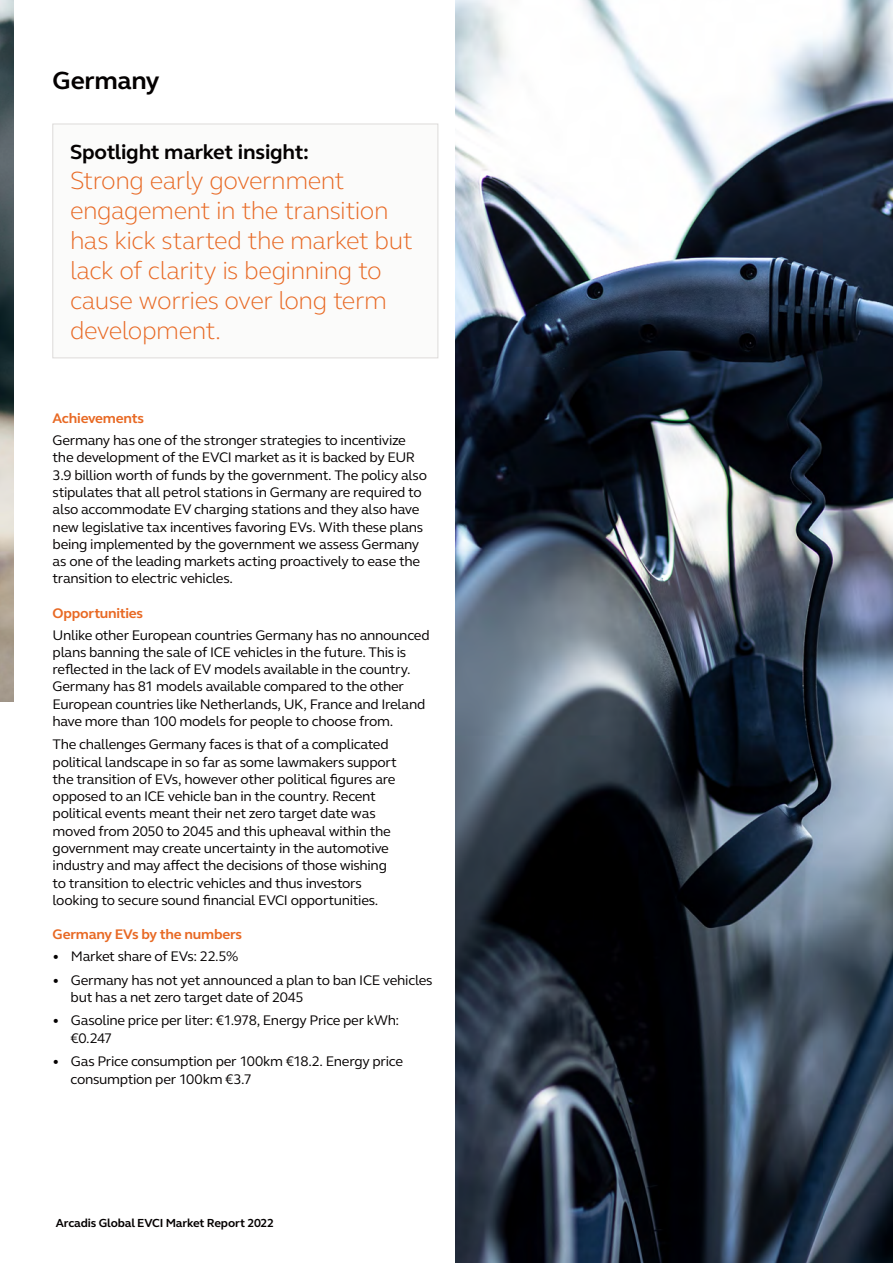
<style>
.page{position:relative;width:893px;height:1263px;background:#fff}
.page>*{position:absolute;margin:0;border:0;box-sizing:border-box;transform-origin:0 0}
.Intro___14_16{font:300 25.5px/30px "FS Elliot Pro";letter-spacing:-.02em;color:#e86924}
.Large_Subheading___1{font:700 25.5px "FS Elliot Pro";letter-spacing:-.01em;color:#040101}
.Intro___14_16-2{font:700 21px "FS Elliot Pro";letter-spacing:-.01em;color:#040101}
.Bullets_L1_9_5_11_5{font:14.25px/17.2px "FS Elliot Pro";letter-spacing:-.02em;color:#040101}
.Body_Head___9_5_11_5{font:700 14.25px "FS Elliot Pro";letter-spacing:-.015em;color:#e86924}
.t1{font:700 12px "FS Elliot Pro";letter-spacing:-.01em;color:#040101}
</style>
<div class="page">
<img style="left:0;top:0;width:14px;height:702px">
<img style="left:456px;top:0;width:437px;height:1263px">
<div style="left:53px;top:124px;width:385px;height:234px;background:#fbfbfa"></div>
<div style="left:53px;top:124px;width:385px;height:234px;border:1px solid #dddbda"></div>
<p class="Large_Subheading___1" style="left:53px;top:64px;width:108px">Germany</p>
<p class="Intro___14_16-2" style="left:70px;top:138px;width:240px">Spotlight market insight:</p>
<p class="Intro___14_16" style="left:70px;top:164px;width:344px">Strong early government engagement in the transition has kick started the market but lack of clarity is beginning to cause worries over long term development.</p>
<p class="Body_Head___9_5_11_5" style="left:53px;top:409px;width:93px">Achievements</p>
<p class="Bullets_L1_9_5_11_5" style="left:53px;top:431px;width:376px">Germany has one of the stronger strategies to incentivize the development of the EVCI market as it is backed by EUR 3.9 billion worth of funds by the government. The policy also stipulates that all petrol stations in Germany are required to also accommodate EV charging stations and they also have new legislative tax incentives favoring EVs. With these plans being implemented by the government we assess Germany as one of the leading markets acting proactively to ease the transition to electric vehicles.</p>
<p class="Body_Head___9_5_11_5" style="left:53px;top:603px;width:92px">Opportunities</p>
<p class="Bullets_L1_9_5_11_5" style="left:53px;top:626px;width:379px">Unlike other European countries Germany has no announced plans banning the sale of ICE vehicles in the future. This is reflected in the lack of EV models available in the country.<br>Germany has 81 models available compared to the other European countries like Netherlands, UK, France and Ireland have more than 100 models for people to choose from.</p>
<p class="Bullets_L1_9_5_11_5" style="left:53px;top:736px;width:346px">The challenges Germany faces is that of a complicated political landscape in so far as some lawmakers support the transition of EVs, however other political figures are opposed to an ICE vehicle ban in the country. Recent political events meant their net zero target date was moved from 2050 to 2045 and this upheaval within the government may create uncertainty in the automotive industry and may affect the decisions of those wishing to transition to electric vehicles and thus investors looking to secure sound financial EVCI opportunities.</p>
<p class="Body_Head___9_5_11_5" style="left:53px;top:925px;width:191px">Germany EVs by the numbers</p>
<p class="Bullets_L1_9_5_11_5" style="left:53px;top:947px;width:187px">• Market share of EVs: 22.5%</p>
<p class="Bullets_L1_9_5_11_5" style="left:71px;top:971px;width:363px;text-indent:-18px">• Germany has not yet announced a plan to ban ICE vehicles but has a net zero target date of 2045</p>
<p class="Bullets_L1_9_5_11_5" style="left:71px;top:1011px;width:330px;text-indent:-18px">• Gasoline price per liter: €1.978, Energy Price per kWh: €0.247</p>
<p class="Bullets_L1_9_5_11_5" style="left:71px;top:1052px;width:334px;text-indent:-18px">• Gas Price consumption per 100km €18.2. Energy price consumption per 100km €3.7</p>
<p class="t1" style="left:56px;top:1215px;width:220px">Arcadis Global EVCI Market Report 2022</p>
</div>
